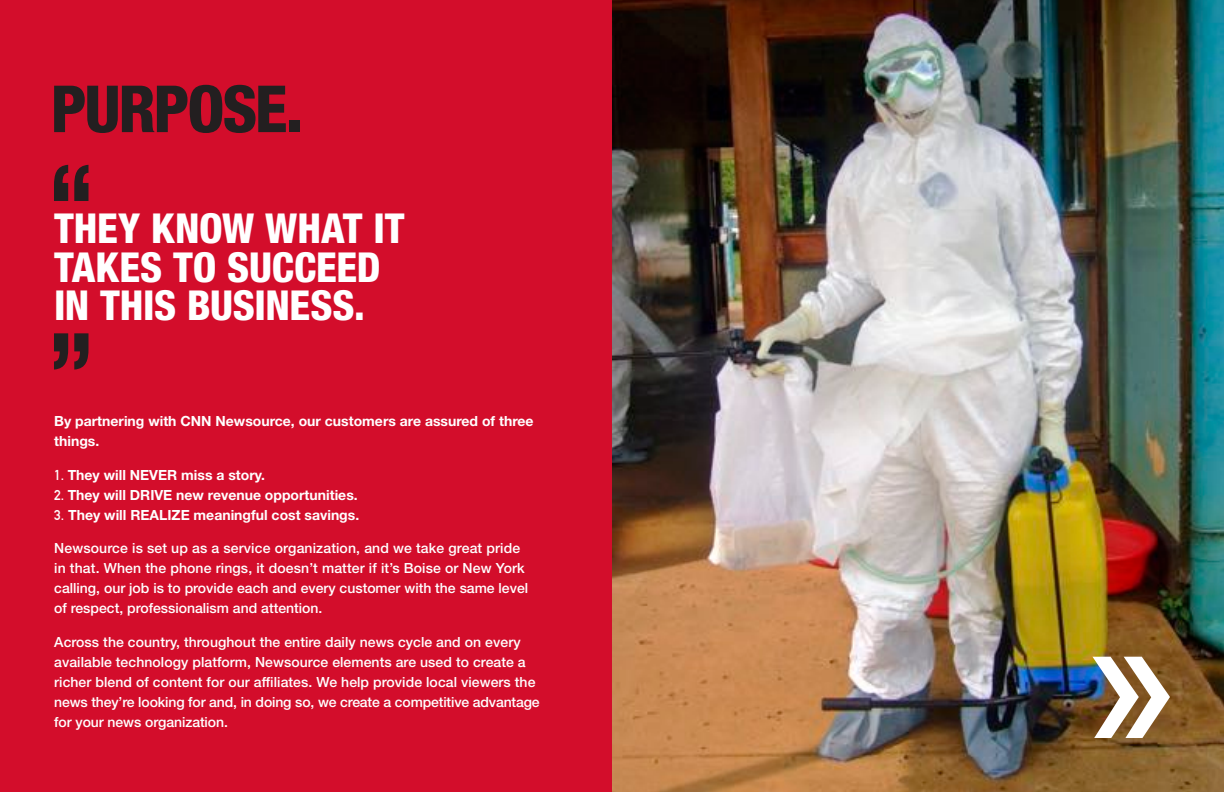
<style>
.page{position:relative;width:1224px;height:792px;background:#fff}
.page>*{position:absolute;margin:0;border:0;box-sizing:border-box;transform-origin:0 0}
.t1{font:800 condensed 65px "Helvetica Neue LT Std";letter-spacing:-.035em;color:#231f20}
.t2{font:800 condensed 41.3px/38.5px "Helvetica Neue LT Std";letter-spacing:-.005em;color:#fff}
.t3{font:500 14px/20px "Helvetica Neue LT Std";letter-spacing:.005em;color:#fff}
.t4{font:700 14px/20px "Helvetica Neue LT Std";color:#fff}
.s1{font-family:"DIN Alternate"}
</style>
<div class="page">
<img style="left:612px;top:0;width:612px;height:792px">
<div style="left:0;top:0;width:612px;height:792px;background:#d30d2b"></div>
<svg style="left:54px;top:165px;width:34px;height:36px"></svg>
<svg style="left:54px;top:333px;width:34px;height:37px"></svg>
<img style="left:1092px;top:657px;width:78px;height:81px">
<h1 class="t1" style="left:51px;top:69px;width:254px">PURPOSE.</h1>
<h2 class="t2" style="left:54px;top:209px;width:352px">THEY KNOW WHAT IT<br>TAKES TO SUCCEED<br>IN THIS BUSINESS.</h2>
<p class="t4" style="left:54px;top:411px;width:481px">By partnering with CNN Newsource, our customers are assured of three things.</p>
<p class="t4" style="left:54px;top:465px;width:212px"><span class="s1">1.</span> They will NEVER miss a story.</p>
<p class="t4" style="left:54px;top:485px;width:305px"><span class="s1">2.</span> They will DRIVE new revenue opportunities.</p>
<p class="t4" style="left:54px;top:505px;width:307px"><span class="s1">3.</span> They will REALIZE meaningful cost savings.</p>
<p class="t3" style="left:54px;top:538px;width:475px">Newsource is set up as a service organization, and we take great pride in that. When the phone rings, it doesn’t matter if it’s Boise or New York calling, our job is to provide each and every customer with the same level of respect, professionalism and attention.</p>
<p class="t3" style="left:54px;top:632px;width:487px">Across the country, throughout the entire daily news cycle and on every available technology platform, Newsource elements are used to create a richer blend of content for our affiliates. We help provide local viewers the news they’re looking for and, in doing so, we create a competitive advantage for your news organization.</p>
</div>
